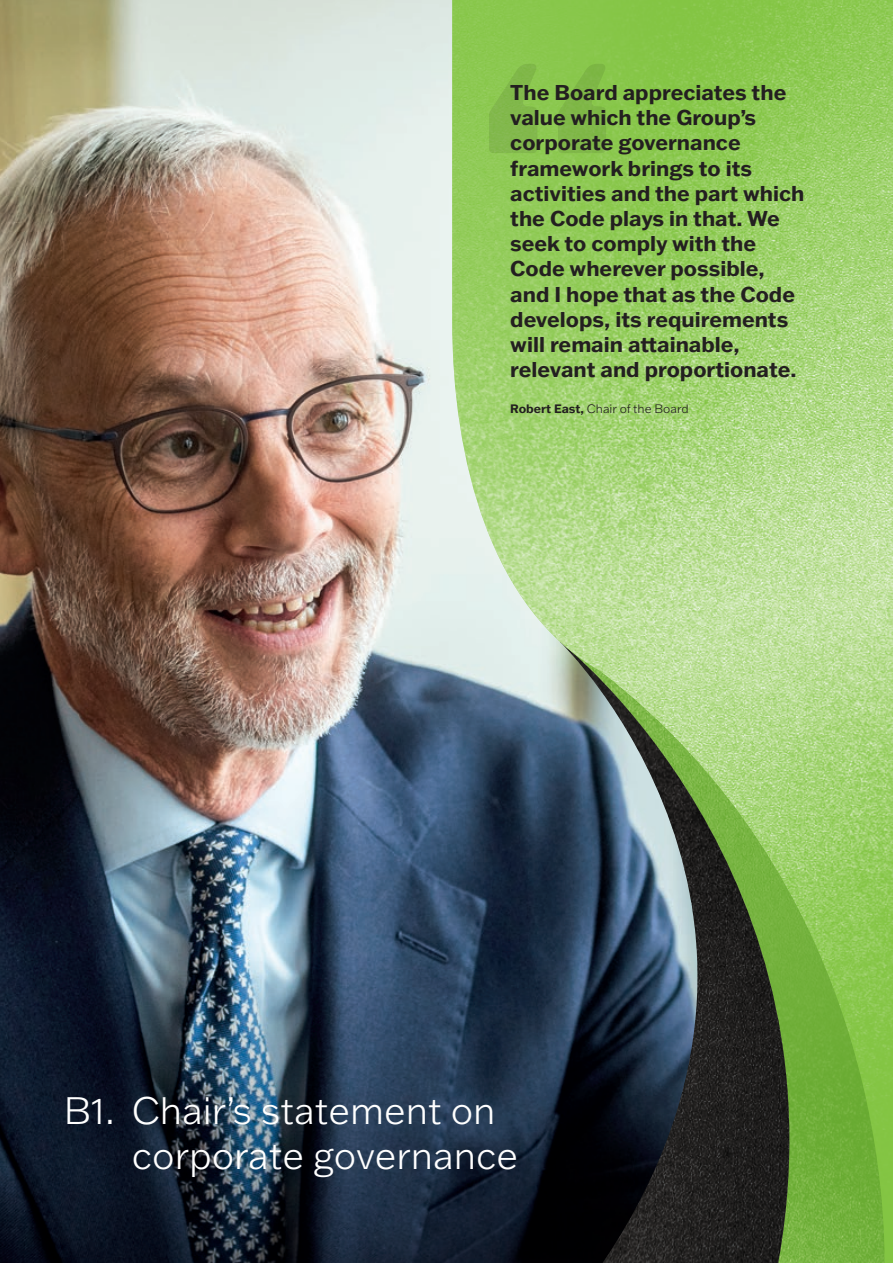
<style>
.page{position:relative;width:893px;height:1263px;background:#fff}
.page>*{position:absolute;margin:0;border:0;box-sizing:border-box;transform-origin:0 0}
.t1{font:300 37.5px/45px "Franklin Gothic ATF";color:#fff}
.t2{font:700 21px/25.2px "Franklin Gothic ATF";color:#231f20}
.t3{font:300 12px "Franklin Gothic ATF";color:#231f20}
.s1{font-weight:700}
</style>
<div class="page">
<img style="left:0;top:0;width:452px;height:957px">
<svg style="left:0;top:957px;width:452px;height:306px;background:#213245"></svg>
<img style="left:452px;top:0;width:441px;height:1263px">
<svg style="left:489px;top:64px;width:117px;height:89px;background:#84be4b"></svg>
<p class="t2" style="left:510px;top:79px;width:296px">The Board appreciates the value which the Group’s corporate governance framework brings to its activities and the part which the Code plays in that. We seek to comply with the<br>Code wherever possible, and I hope that as the Code develops, its requirements will remain attainable, relevant and proportionate.</p>
<p class="t3" style="left:510px;top:401px;width:180px"><span class="s1">Robert East,</span> Chair of the Board</p>
<p class="t1" style="left:132px;top:1088px;width:388px;text-indent:-68px">B1. Chair’s statement on corporate governance</p>
</div>
